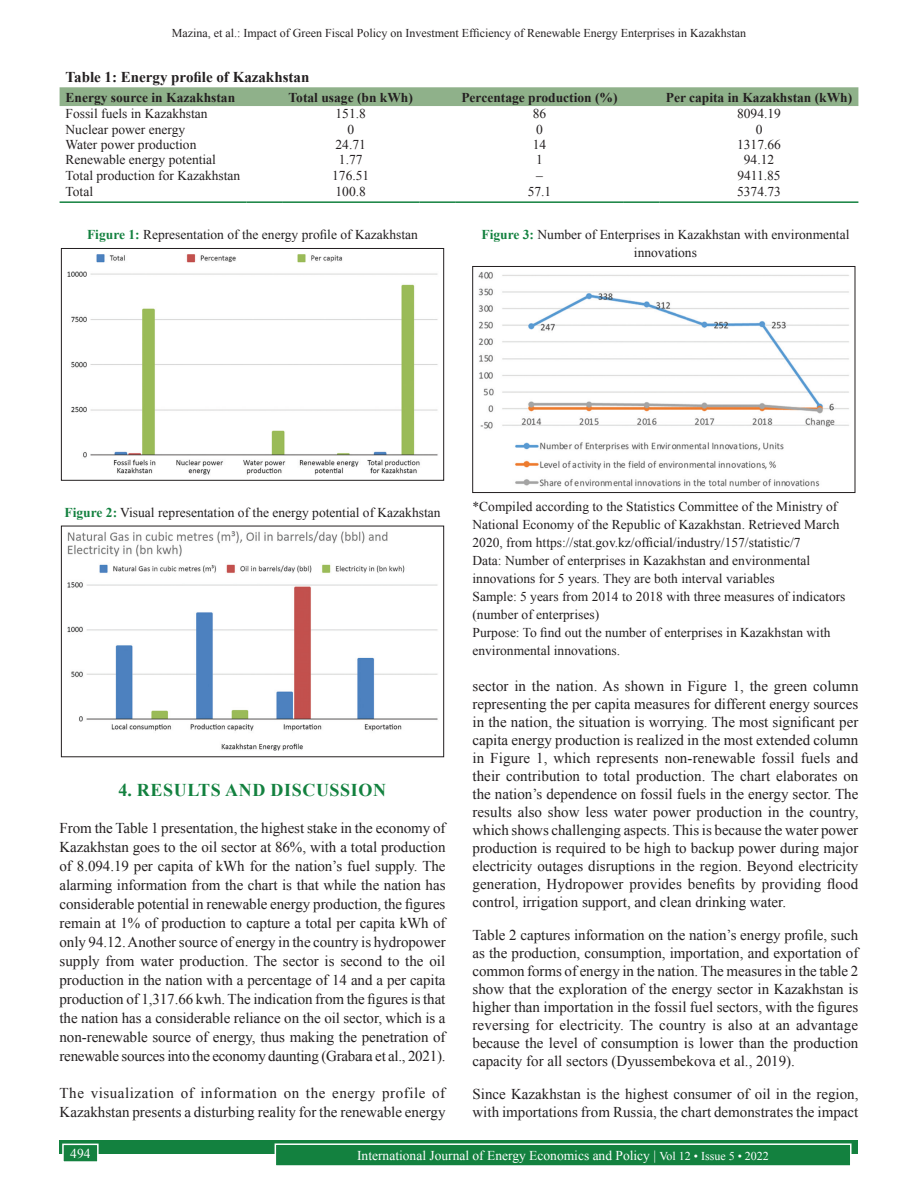
<style>
.page{position:relative;width:918px;height:1188px;background:#fff}
.page>*{position:absolute;margin:0;border:0;box-sizing:border-box;transform-origin:0 0}
.t1{font:700 18px "Times New Roman";letter-spacing:.035em;color:#13813f}
.TX{font:15px/18px "Times New Roman";color:#231f20;text-align:justify}
.TT{font:700 15px "Times New Roman";color:#231f20}
.FGC_SRC{font:13.5px/18px "Times New Roman";color:#231f20}
.FGC{font:13.5px/18px "Times New Roman";color:#231f20;text-align:center}
.TB{font:13.5px "Times New Roman";color:#231f20}
.TCH{font:700 13.5px "Times New Roman";color:#231f20}
.t2{font:13.5px "Times New Roman";color:#fff}
.TBL{font:13.5px "Times New Roman";color:#231f20}
.t3{font:12px "Times New Roman";color:#231f20}
.s1{font-weight:700;color:#13813f}
.s2{font-size:12px}
</style>
<div class="page">
<div style="left:60px;top:1140px;width:798px;height:13px;background:#13813f"></div>
<div style="left:275px;top:1144px;width:576px;height:22px;background:#13813f"></div>
<div style="left:275px;top:1143px;width:577px;height:24px;border:2px solid #fff"></div>
<div style="left:63px;top:1144px;width:35px;height:18px;background:#13813f"></div>
<div style="left:62px;top:1144px;width:37px;height:19px;border:2px solid #fff"></div>
<div style="left:60px;top:87px;width:798px;height:19px;background:#8fb18a"></div>
<hr style="left:60px;top:201px;width:186px;height:2px;background:#13813f">
<hr style="left:246px;top:201px;width:36px;height:2px;background:#13813f">
<hr style="left:282px;top:201px;width:137px;height:2px;background:#13813f">
<hr style="left:419px;top:201px;width:36px;height:2px;background:#13813f">
<hr style="left:455px;top:201px;width:169px;height:2px;background:#13813f">
<hr style="left:624px;top:201px;width:36px;height:2px;background:#13813f">
<hr style="left:660px;top:201px;width:198px;height:2px;background:#13813f">
<img style="left:67px;top:531px;width:371px;height:220px">
<div style="left:61px;top:526px;width:383px;height:231px;border:1px solid #231f20"></div>
<img style="left:67px;top:254px;width:371px;height:221px">
<div style="left:61px;top:248px;width:383px;height:232px;border:1px solid #231f20"></div>
<img style="left:478px;top:272px;width:371px;height:215px">
<div style="left:472px;top:266px;width:383px;height:227px;border:1px solid #231f20"></div>
<p class="t3" style="left:172px;top:25px;width:576px">Mazina, et al.: Impact of Green Fiscal Policy on Investment Efficiency of Renewable Energy Enterprises in Kazakhstan</p>
<p class="TT" style="left:66px;top:66px;width:245px">Table 1: Energy profile of Kazakhstan</p>
<p class="TCH" style="left:66px;top:87px;width:171px">Energy source in Kazakhstan</p>
<p class="TCH" style="left:289px;top:87px;width:126px">Total usage (bn kWh)</p>
<p class="TCH" style="left:461px;top:87px;width:158px">Percentage production (%)</p>
<p class="TCH" style="left:666px;top:87px;width:188px">Per capita in Kazakhstan (kWh)</p>
<p class="TB" style="left:66px;top:104px;width:144px">Fossil fuels in Kazakhstan</p>
<p class="TB" style="left:336px;top:104px;width:32px">151.8</p>
<p class="TB" style="left:533px;top:104px;width:15px">86</p>
<p class="TB" style="left:737px;top:104px;width:45px">8094.19</p>
<p class="TB" style="left:66px;top:120px;width:121px">Nuclear power energy</p>
<p class="TB" style="left:347px;top:120px;width:8px">0</p>
<p class="TB" style="left:536px;top:120px;width:8px">0</p>
<p class="TB" style="left:756px;top:120px;width:8px">0</p>
<p class="TB" style="left:66px;top:135px;width:132px">Water power production</p>
<p class="TB" style="left:336px;top:135px;width:32px">24.71</p>
<p class="TB" style="left:533px;top:135px;width:15px">14</p>
<p class="TB" style="left:737px;top:135px;width:45px">1317.66</p>
<p class="TB" style="left:66px;top:150px;width:152px">Renewable energy potential</p>
<p class="TB" style="left:339px;top:150px;width:25px">1.77</p>
<p class="TB" style="left:536px;top:150px;width:8px">1</p>
<p class="TB" style="left:744px;top:150px;width:32px">94.12</p>
<p class="TB" style="left:66px;top:166px;width:176px">Total production for Kazakhstan</p>
<p class="TB" style="left:332px;top:166px;width:39px">176.51</p>
<p class="TB" style="left:536px;top:166px;width:8px">–</p>
<p class="TB" style="left:737px;top:166px;width:45px">9411.85</p>
<p class="TBL" style="left:66px;top:182px;width:29px">Total</p>
<p class="TBL" style="left:336px;top:182px;width:32px">100.8</p>
<p class="TBL" style="left:528px;top:182px;width:25px">57.1</p>
<p class="TBL" style="left:737px;top:182px;width:45px">5374.73</p>
<p class="FGC" style="left:87px;top:225px;width:332px"><span class="s1">Figure 1:</span> Representation of the energy profile of Kazakhstan</p>
<p class="FGC" style="left:482px;top:225px;width:369px"><span class="s1">Figure 3:</span> Number of Enterprises in Kazakhstan with environmental innovations</p>
<p class="FGC" style="left:65px;top:503px;width:377px"><span class="s1">Figure 2:</span> Visual representation of the energy potential of Kazakhstan</p>
<h1 class="t1" style="left:118px;top:777px;width:269px">4. RESULTS AND DISCUSSION</h1>
<p class="TX" style="left:60px;top:818px;width:388px;line-height:19px">From the Table 1 presentation, the highest stake in the economy of Kazakhstan goes to the oil sector at 86%, with a total production of 8.094.19 per capita of kWh for the nation’s fuel supply. The alarming information from the chart is that while the nation has considerable potential in renewable energy production, the figures remain at 1% of production to capture a total per capita kWh of only 94.12. Another source of energy in the country is hydropower supply from water production. The sector is second to the oil production in the nation with a percentage of 14 and a per capita production of 1,317.66 kwh. The indication from the figures is that the nation has a considerable reliance on the oil sector, which is a non-renewable source of energy, thus making the penetration of renewable sources into the economy daunting (Grabara et al., 2021).</p>
<p class="TX" style="left:60px;top:1083px;width:387px;line-height:19px">The visualization of information on the energy profile of<br>Kazakhstan presents a disturbing reality for the renewable energy</p>
<p class="FGC_SRC" style="left:472px;top:497px;width:369px">*Compiled according to the Statistics Committee of the Ministry of<br>National Economy of the Republic of Kazakhstan. Retrieved March<br>2020, from https://stat.gov.kz/official/industry/157/statistic/7</p>
<p class="FGC_SRC" style="left:472px;top:551px;width:339px">Data: Number of enterprises in Kazakhstan and environmental innovations for 5 years. They are both interval variables</p>
<p class="FGC_SRC" style="left:472px;top:587px;width:375px">Sample: 5 years from 2014 to 2018 with three measures of indicators (number of enterprises)</p>
<p class="FGC_SRC" style="left:472px;top:623px;width:360px">Purpose: To find out the number of enterprises in Kazakhstan with environmental innovations.</p>
<p class="TX" style="left:472px;top:677px;width:388px">sector in the nation. As shown in Figure 1, the green column representing the per capita measures for different energy sources in the nation, the situation is worrying. The most significant per capita energy production is realized in the most extended column in Figure 1, which represents non-renewable fossil fuels and their contribution to total production. The chart elaborates on the nation’s dependence on fossil fuels in the energy sector. The results also show less water power production in the country, which shows challenging aspects. This is because the water power production is required to be high to backup power during major electricity outages disruptions in the region. Beyond electricity generation, Hydropower provides benefits by providing flood control, irrigation support, and clean drinking water.</p>
<p class="TX" style="left:472px;top:926px;width:387px">Table 2 captures information on the nation’s energy profile, such as the production, consumption, importation, and exportation of common forms of energy in the nation. The measures in the table 2 show that the exploration of the energy sector in Kazakhstan is higher than importation in the fossil fuel sectors, with the figures reversing for electricity. The country is also at an advantage because the level of consumption is lower than the production capacity for all sectors (Dyussembekova et al., 2019).</p>
<p class="TX" style="left:472px;top:1085px;width:387px">Since Kazakhstan is the highest consumer of oil in the region, with importations from Russia, the chart demonstrates the impact</p>
<p class="t2" style="left:70px;top:1144px;width:22px">494</p>
<p class="t2" style="left:357px;top:1146px;width:413px">International Journal of Energy Economics and Policy | <span class="s2">Vol 12 • Issue 5 • 2022</span></p>
</div>
